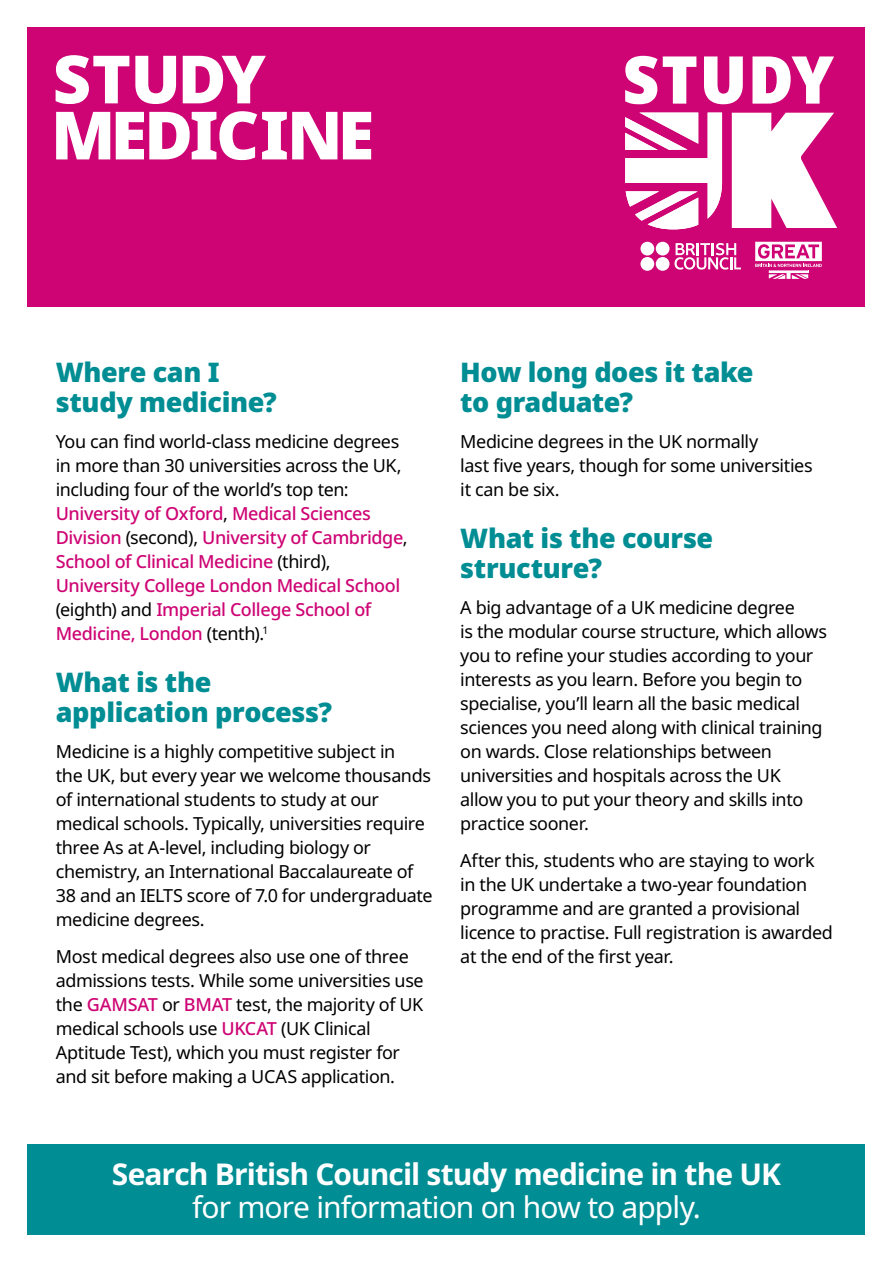
<style>
.page{position:relative;width:893px;height:1263px;background:#fff}
.page>*{position:absolute;margin:0;border:0;box-sizing:border-box;transform-origin:0 0}
.t1{font:900 66.6px/56.1px "Noto Sans";letter-spacing:-.045em;color:#fff}
.t2{font:700 30px "Noto Sans";letter-spacing:-.03em;color:#fff}
.t3{font:30px "Noto Sans";letter-spacing:-.03em;color:#fff}
.t4{font:900 27px/30px "Noto Sans";letter-spacing:-.015em;color:#008d93}
.t5{font:18px/24px "Noto Sans";letter-spacing:-.025em;color:#000}
.t6{font:500 18px/24px "Noto Sans";letter-spacing:-.02em;color:#ce0474}
.s1{font-weight:400;color:#000}
.s2{font-weight:500;color:#ce0474}
</style>
<div class="page">
<div style="left:28px;top:28px;width:837px;height:279px;background:#ce0474"></div>
<svg style="left:732px;top:113px;width:105px;height:115px"></svg>
<svg style="left:625px;top:56px;width:32px;height:48px"></svg>
<svg style="left:663px;top:56px;width:33px;height:48px"></svg>
<svg style="left:704px;top:56px;width:39px;height:48px"></svg>
<svg style="left:752px;top:56px;width:82px;height:48px"></svg>
<svg style="left:625px;top:113px;width:97px;height:116px"></svg>
<svg style="left:674px;top:243px;width:67px;height:27px"></svg>
<div style="left:656px;top:242px;width:13px;height:13px;background:#fff;border-radius:50%"></div>
<div style="left:640px;top:242px;width:14px;height:13px;background:#fff;border-radius:50%"></div>
<div style="left:656px;top:257px;width:13px;height:14px;background:#fff;border-radius:50%"></div>
<div style="left:640px;top:257px;width:14px;height:14px;background:#fff;border-radius:50%"></div>
<svg style="left:755px;top:242px;width:67px;height:37px"></svg>
<div style="left:28px;top:1144px;width:837px;height:91px;background:#008d93"></div>
<h1 class="t1" style="left:51px;top:51px;width:325px">STUDY<br>MEDICINE</h1>
<h3 class="t4" style="left:56px;top:357px;width:223px">Where can I study medicine?</h3>
<p class="t6" style="left:56px;top:430px;width:353px"><span class="s1">You can find world-class medicine degrees in more than 30 universities across the UK, including four of the world’s top ten:<br></span>University of Oxford<span class="s1">,</span> Medical Sciences Division <span class="s1">(second),</span> University of Cambridge<span class="s1">, </span>School of Clinical Medicine <span class="s1">(third), </span>University College London Medical School <span class="s1">(eighth) and</span> Imperial College School of Medicine, London <span class="s1">(tenth).</span><sup>1</sup></p>
<h3 class="t4" style="left:56px;top:667px;width:278px">What is the application process?</h3>
<p class="t5" style="left:56px;top:740px;width:378px">Medicine is a highly competitive subject in<br>the UK, but every year we welcome thousands of international students to study at our medical schools. Typically, universities require three As at A-level, including biology or chemistry, an International Baccalaureate of 38 and an IELTS score of 7.0 for undergraduate medicine degrees.</p>
<p class="t5" style="left:56px;top:945px;width:369px">Most medical degrees also use one of three admissions tests. While some universities use the <span class="s2">GAMSAT</span> or <span class="s2">BMAT</span> test, the majority of UK medical schools use <span class="s2">UKCAT</span> (UK Clinical Aptitude Test), which you must register for and sit before making a UCAS application.</p>
<h3 class="t4" style="left:460px;top:357px;width:295px">How long does it take to graduate?</h3>
<p class="t5" style="left:460px;top:430px;width:354px">Medicine degrees in the UK normally<br>last five years, though for some universities it can be six.</p>
<h3 class="t4" style="left:460px;top:523px;width:254px">What is the course structure?</h3>
<p class="t5" style="left:460px;top:596px;width:368px">A big advantage of a UK medicine degree<br>is the modular course structure, which allows you to refine your studies according to your interests as you learn. Before you begin to specialise, you’ll learn all the basic medical sciences you need along with clinical training on wards. Close relationships between universities and hospitals across the UK allow you to put your theory and skills into practice sooner.</p>
<p class="t5" style="left:460px;top:849px;width:374px">After this, students who are staying to work in the UK undertake a two-year foundation programme and are granted a provisional licence to practise. Full registration is awarded at the end of the first year.</p>
<h2 class="t2" style="left:112px;top:1153px;width:671px">Search British Council study medicine in the UK</h2>
<h2 class="t3" style="left:192px;top:1186px;width:510px">for more information on how to apply.</h2>
</div>
